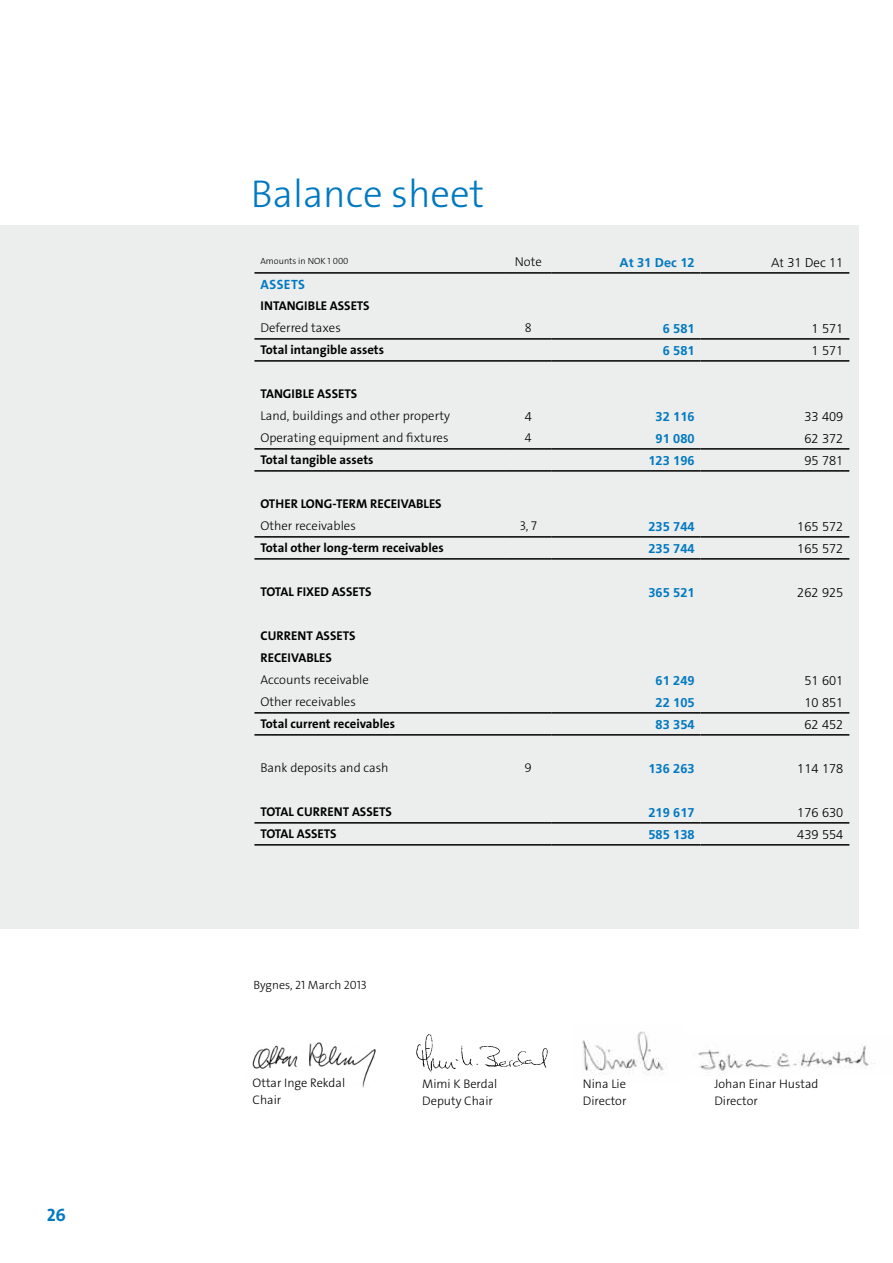
<style>
.page{position:relative;width:893px;height:1263px;background:#fff}
.page>*{position:absolute;margin:0;border:0;box-sizing:border-box;transform-origin:0 0}
.t1{font:39px "The Sans LP3 Lig";color:#0079c1}
.t2{font:18px "The Sans LP7 Bld";color:#0079c1}
.t3{font:13.5px "The Sans LP7 Bld";letter-spacing:.035em;color:#0079c1}
.t4{font:12.75px/22px "The Sans LP7 Bld";color:#000}
.t5{font:12.75px "The Sans LP3 Lig";color:#000}
.t6{font:700 12.75px "Frutiger";color:#0079c1}
.t7{font:300 12.75px "Frutiger";color:#000}
.t8{font:12.45px/17.2px "The Sans LP3 Lig";color:#000}
.t9{font:12px "The Sans LP3 Lig";color:#000}
.t10{font:9px "The Sans LP3 Lig";color:#000}
</style>
<div class="page">
<img style="left:252px;top:1042px;width:124px;height:46px">
<div style="left:0;top:225px;width:859px;height:704px;background:#eceded"></div>
<hr style="left:254px;top:338px;width:251px;height:2px;background:#000">
<hr style="left:505px;top:338px;width:47px;height:2px;background:#000">
<hr style="left:552px;top:338px;width:149px;height:2px;background:#000">
<hr style="left:701px;top:338px;width:148px;height:2px;background:#000">
<hr style="left:254px;top:360px;width:251px;height:2px;background:#000">
<hr style="left:505px;top:360px;width:47px;height:2px;background:#000">
<hr style="left:552px;top:360px;width:149px;height:2px;background:#000">
<hr style="left:701px;top:360px;width:148px;height:2px;background:#000">
<hr style="left:254px;top:448px;width:251px;height:2px;background:#000">
<hr style="left:505px;top:448px;width:47px;height:2px;background:#000">
<hr style="left:552px;top:448px;width:149px;height:2px;background:#000">
<hr style="left:701px;top:448px;width:148px;height:2px;background:#000">
<hr style="left:254px;top:470px;width:251px;height:2px;background:#000">
<hr style="left:505px;top:470px;width:47px;height:2px;background:#000">
<hr style="left:552px;top:470px;width:149px;height:2px;background:#000">
<hr style="left:701px;top:470px;width:148px;height:2px;background:#000">
<hr style="left:254px;top:536px;width:251px;height:2px;background:#000">
<hr style="left:505px;top:536px;width:47px;height:2px;background:#000">
<hr style="left:552px;top:536px;width:149px;height:2px;background:#000">
<hr style="left:701px;top:536px;width:148px;height:2px;background:#000">
<hr style="left:254px;top:558px;width:251px;height:2px;background:#000">
<hr style="left:505px;top:558px;width:47px;height:2px;background:#000">
<hr style="left:552px;top:558px;width:149px;height:2px;background:#000">
<hr style="left:701px;top:558px;width:148px;height:2px;background:#000">
<hr style="left:254px;top:712px;width:251px;height:2px;background:#000">
<hr style="left:505px;top:712px;width:47px;height:2px;background:#000">
<hr style="left:552px;top:712px;width:149px;height:2px;background:#000">
<hr style="left:701px;top:712px;width:148px;height:2px;background:#000">
<hr style="left:254px;top:734px;width:251px;height:2px;background:#000">
<hr style="left:505px;top:734px;width:47px;height:2px;background:#000">
<hr style="left:552px;top:734px;width:149px;height:2px;background:#000">
<hr style="left:701px;top:734px;width:148px;height:2px;background:#000">
<hr style="left:254px;top:822px;width:251px;height:2px;background:#000">
<hr style="left:505px;top:822px;width:47px;height:2px;background:#000">
<hr style="left:552px;top:822px;width:149px;height:2px;background:#000">
<hr style="left:701px;top:822px;width:148px;height:2px;background:#000">
<hr style="left:254px;top:844px;width:251px;height:2px;background:#000">
<hr style="left:505px;top:844px;width:47px;height:2px;background:#000">
<hr style="left:552px;top:844px;width:149px;height:2px;background:#000">
<hr style="left:701px;top:844px;width:148px;height:2px;background:#000">
<hr style="left:254px;top:272px;width:251px;height:2px;background:#000">
<hr style="left:505px;top:272px;width:47px;height:2px;background:#000">
<hr style="left:552px;top:272px;width:149px;height:2px;background:#000">
<hr style="left:701px;top:272px;width:148px;height:2px;background:#000">
<img style="left:416px;top:1034px;width:132px;height:39px">
<img style="left:698px;top:1045px;width:177px;height:26px">
<img style="left:582px;top:1031px;width:82px;height:44px">
<h2 class="t2" style="left:47px;top:1203px;width:21px">26</h2>
<h1 class="t1" style="left:251px;top:169px;width:235px">Balance sheet</h1>
<p class="t10" style="left:260px;top:255px;width:90px">Amounts in NOK 1 000</p>
<p class="t5" style="left:515px;top:254px;width:29px">Note</p>
<p class="t6" style="left:619px;top:255px;width:77px">At 31 Dec 12</p>
<p class="t7" style="left:771px;top:255px;width:74px">At 31 Dec 11</p>
<p class="t3" style="left:261px;top:276px;width:46px">ASSETS</p>
<p class="t4" style="left:260px;top:295px;width:111px">INTANGIBLE ASSETS</p>
<p class="t5" style="left:260px;top:320px;width:82px">Deferred taxes</p>
<p class="t5" style="left:525px;top:320px;width:8px">8</p>
<p class="t6" style="left:663px;top:321px;width:33px">6 581</p>
<p class="t7" style="left:811px;top:321px;width:33px">1 571</p>
<p class="t4" style="left:260px;top:339px;width:125px">Total intangible assets</p>
<p class="t6" style="left:663px;top:343px;width:33px">6 581</p>
<p class="t7" style="left:811px;top:343px;width:33px">1 571</p>
<p class="t4" style="left:260px;top:383px;width:98px">TANGIBLE ASSETS</p>
<p class="t5" style="left:260px;top:408px;width:191px">Land, buildings and other property</p>
<p class="t7" style="left:525px;top:409px;width:9px">4</p>
<p class="t6" style="left:656px;top:409px;width:40px">32 116</p>
<p class="t7" style="left:804px;top:409px;width:40px">33 409</p>
<p class="t5" style="left:260px;top:430px;width:190px">Operating equipment and fixtures</p>
<p class="t5" style="left:525px;top:430px;width:8px">4</p>
<p class="t6" style="left:656px;top:431px;width:40px">91 080</p>
<p class="t7" style="left:804px;top:431px;width:40px">62 372</p>
<p class="t4" style="left:260px;top:449px;width:114px">Total tangible assets</p>
<p class="t6" style="left:648px;top:453px;width:48px">123 196</p>
<p class="t7" style="left:804px;top:453px;width:40px">95 781</p>
<p class="t4" style="left:260px;top:493px;width:183px">OTHER LONG-TERM RECEIVABLES</p>
<p class="t5" style="left:260px;top:518px;width:97px">Other receivables</p>
<p class="t5" style="left:520px;top:518px;width:19px">3, 7</p>
<p class="t6" style="left:648px;top:519px;width:48px">235 744</p>
<p class="t7" style="left:797px;top:519px;width:48px">165 572</p>
<p class="t4" style="left:260px;top:537px;width:185px">Total other long-term receivables</p>
<p class="t6" style="left:648px;top:541px;width:48px">235 744</p>
<p class="t7" style="left:797px;top:541px;width:48px">165 572</p>
<p class="t4" style="left:260px;top:581px;width:113px">TOTAL FIXED ASSETS</p>
<p class="t6" style="left:648px;top:585px;width:48px">365 521</p>
<p class="t7" style="left:797px;top:585px;width:48px">262 925</p>
<p class="t4" style="left:260px;top:625px;width:97px">CURRENT ASSETS<br>RECEIVABLES</p>
<p class="t5" style="left:260px;top:672px;width:110px">Accounts receivable</p>
<p class="t6" style="left:656px;top:673px;width:40px">61 249</p>
<p class="t7" style="left:804px;top:673px;width:40px">51 601</p>
<p class="t5" style="left:260px;top:694px;width:97px">Other receivables</p>
<p class="t6" style="left:656px;top:695px;width:40px">22 105</p>
<p class="t7" style="left:804px;top:695px;width:40px">10 851</p>
<p class="t4" style="left:260px;top:713px;width:136px">Total current receivables</p>
<p class="t6" style="left:656px;top:717px;width:40px">83 354</p>
<p class="t7" style="left:804px;top:717px;width:40px">62 452</p>
<p class="t5" style="left:260px;top:760px;width:130px">Bank deposits and cash</p>
<p class="t5" style="left:525px;top:760px;width:9px">9</p>
<p class="t6" style="left:648px;top:761px;width:48px">136 263</p>
<p class="t7" style="left:797px;top:761px;width:48px">114 178</p>
<p class="t4" style="left:260px;top:801px;width:133px">TOTAL CURRENT ASSETS</p>
<p class="t6" style="left:648px;top:805px;width:48px">219 617</p>
<p class="t7" style="left:797px;top:805px;width:48px">176 630</p>
<p class="t4" style="left:260px;top:823px;width:78px">TOTAL ASSETS</p>
<p class="t6" style="left:648px;top:827px;width:48px">585 138</p>
<p class="t7" style="left:797px;top:827px;width:48px">439 554</p>
<p class="t9" style="left:253px;top:977px;width:115px">Bygnes, 21 March 2013</p>
<p class="t8" style="left:253px;top:1074px;width:94px">Ottar Inge Rekdal<br>Chair</p>
<p class="t8" style="left:422px;top:1075px;width:77px">Mimi K Berdal<br>Deputy Chair</p>
<p class="t8" style="left:714px;top:1075px;width:105px">Johan Einar Hustad<br>Director</p>
<p class="t8" style="left:583px;top:1075px;width:45px">Nina Lie<br>Director</p>
</div>
